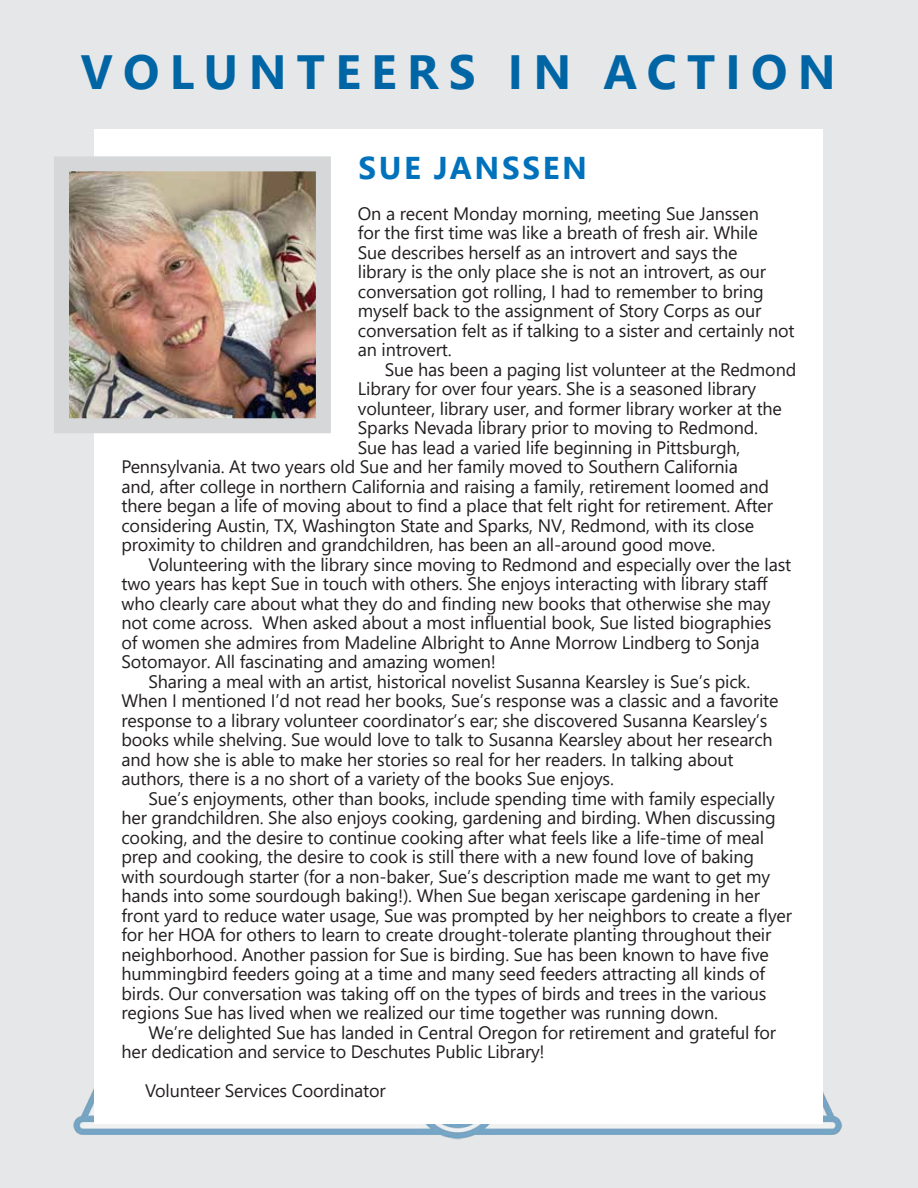
<style>
.page{position:relative;width:918px;height:1188px;background:#e6e7e8}
.page>*{position:absolute;margin:0;border:0;box-sizing:border-box;transform-origin:0 0}
.t1{font:700 48px "Segoe UI";letter-spacing:.215em;color:#0065a5}
.t2{font:700 31.5px "Segoe UI";letter-spacing:.085em;color:#0072bc}
.t3{font:18px/19.5px "Segoe UI";letter-spacing:-.01em;color:#231f20}
</style>
<div class="page">
<img style="left:73px;top:1088px;width:769px;height:52px">
<div style="left:94px;top:129px;width:730px;height:995px;background:#fff"></div>
<img style="left:70px;top:172px;width:245px;height:245px">
<div style="left:54px;top:156px;width:277px;height:277px;border:15px solid #d5d7d8"></div>
<h1 class="t1" style="left:81px;top:27px;width:756px">VOLUNTEERS IN ACTION</h1>
<h2 class="t2" style="left:358px;top:138px;width:230px">SUE JANSSEN</h2>
<p class="t3" style="left:358px;top:202px;width:438px">On a recent Monday morning, meeting Sue Janssen<br>for the first time was like a breath of fresh air. While<br>Sue describes herself as an introvert and says the<br>library is the only place she is not an introvert, as our conversation got rolling, I had to remember to bring myself back to the assignment of Story Corps as our conversation felt as if talking to a sister and certainly not an introvert.</p>
<p class="t3" style="left:385px;top:358px;width:413px">Sue has been a paging list volunteer at the Redmond</p>
<p class="t3" style="left:358px;top:378px;width:400px">Library for over four years. She is a seasoned library</p>
<p class="t3" style="left:358px;top:397px;width:426px">volunteer, library user, and former library worker at the</p>
<p class="t3" style="left:358px;top:417px;width:402px">Sparks Nevada library prior to moving to Redmond.</p>
<p class="t3" style="left:358px;top:436px;width:384px">Sue has lead a varied life beginning in Pittsburgh,</p>
<p class="t3" style="left:122px;top:456px;width:618px">Pennsylvania. At two years old Sue and her family moved to Southern California</p>
<p class="t3" style="left:122px;top:475px;width:649px">and, after college in northern California and raising a family, retirement loomed and</p>
<p class="t3" style="left:122px;top:494px;width:653px">there began a life of moving about to find a place that felt right for retirement. After</p>
<p class="t3" style="left:122px;top:514px;width:634px">considering Austin, TX, Washington State and Sparks, NV, Redmond, with its close</p>
<p class="t3" style="left:122px;top:533px;width:595px">proximity to children and grandchildren, has been an all-around good move.</p>
<p class="t3" style="left:149px;top:553px;width:644px">Volunteering with the library since moving to Redmond and especially over the last</p>
<p class="t3" style="left:122px;top:572px;width:648px">two years has kept Sue in touch with others. She enjoys interacting with library staff</p>
<p class="t3" style="left:122px;top:592px;width:650px">who clearly care about what they do and finding new books that otherwise she may</p>
<p class="t3" style="left:122px;top:611px;width:651px">not come across. When asked about a most influential book, Sue listed biographies</p>
<p class="t3" style="left:122px;top:631px;width:640px">of women she admires from Madeline Albright to Anne Morrow Lindberg to Sonja</p>
<p class="t3" style="left:122px;top:650px;width:376px">Sotomayor. All fascinating and amazing women!</p>
<p class="t3" style="left:149px;top:670px;width:603px">Sharing a meal with an artist, historical novelist Susanna Kearsley is Sue’s pick.</p>
<p class="t3" style="left:122px;top:689px;width:659px">When I mentioned I’d not read her books, Sue’s response was a classic and a favorite</p>
<p class="t3" style="left:122px;top:709px;width:648px">response to a library volunteer coordinator’s ear; she discovered Susanna Kearsley’s</p>
<p class="t3" style="left:122px;top:728px;width:653px">books while shelving. Sue would love to talk to Susanna Kearsley about her research</p>
<p class="t3" style="left:122px;top:748px;width:614px">and how she is able to make her stories so real for her readers. In talking about</p>
<p class="t3" style="left:122px;top:767px;width:494px">authors, there is a no short of a variety of the books Sue enjoys.</p>
<p class="t3" style="left:149px;top:787px;width:628px">Sue’s enjoyments, other than books, include spending time with family especially</p>
<p class="t3" style="left:122px;top:806px;width:656px">her grandchildren. She also enjoys cooking, gardening and birding. When discussing</p>
<p class="t3" style="left:122px;top:826px;width:644px">cooking, and the desire to continue cooking after what feels like a life-time of meal</p>
<p class="t3" style="left:122px;top:845px;width:634px">prep and cooking, the desire to cook is still there with a new found love of baking</p>
<p class="t3" style="left:122px;top:865px;width:650px">with sourdough starter (for a non-baker, Sue’s description made me want to get my</p>
<p class="t3" style="left:122px;top:884px;width:640px">hands into some sourdough baking!). When Sue began xeriscape gardening in her</p>
<p class="t3" style="left:122px;top:904px;width:672px">front yard to reduce water usage, Sue was prompted by her neighbors to create a flyer</p>
<p class="t3" style="left:122px;top:923px;width:651px">for her HOA for others to learn to create drought-tolerate planting throughout their</p>
<p class="t3" style="left:122px;top:943px;width:649px">neighborhood. Another passion for Sue is birding. Sue has been known to have five</p>
<p class="t3" style="left:122px;top:962px;width:645px">hummingbird feeders going at a time and many seed feeders attracting all kinds of</p>
<p class="t3" style="left:122px;top:982px;width:646px">birds. Our conversation was taking off on the types of birds and trees in the various</p>
<p class="t3" style="left:122px;top:1001px;width:598px">regions Sue has lived when we realized our time together was running down.</p>
<p class="t3" style="left:149px;top:1021px;width:629px">We’re delighted Sue has landed in Central Oregon for retirement and grateful for</p>
<p class="t3" style="left:122px;top:1040px;width:425px">her dedication and service to Deschutes Public Library!</p>
<p class="t3" style="left:145px;top:1079px;width:242px">Volunteer Services Coordinator</p>
</div>
